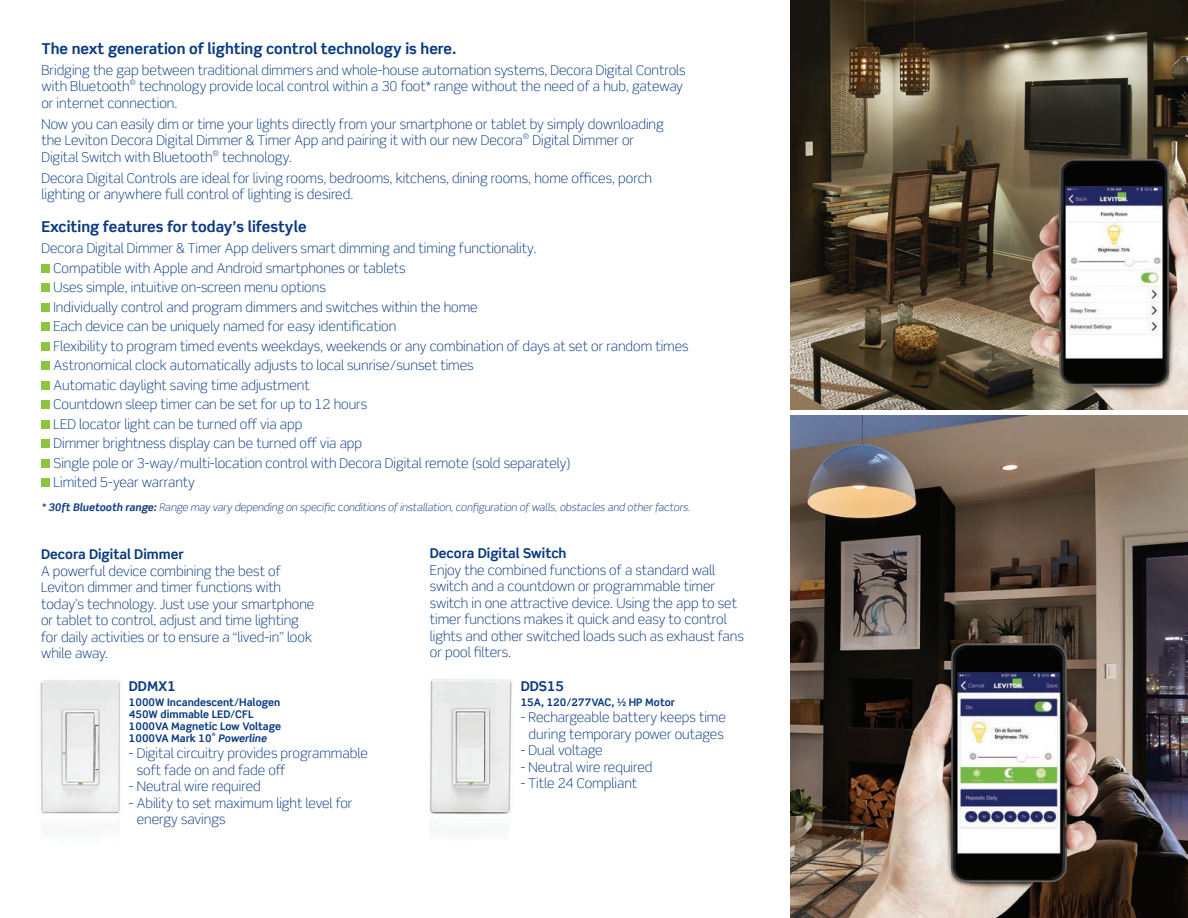
<style>
.page{position:relative;width:1188px;height:918px;background:#fff}
.page>*{position:absolute;margin:0;border:0;box-sizing:border-box;transform-origin:0 0}
.t1{font:700 15px "Scene Std";color:#083981}
.t2{font:300 13.5px/16.5px "Scene Std";color:#083981}
.t3{font:700 13.5px "Scene Std";color:#083981}
.t4{font:italic 300 10.5px "Scene Std";color:#083981}
.t5{font:700 10.5px/12px "Scene Std";color:#083981}
.t6{font:italic 700 10.5px "Scene Std";color:#083981}
.t7{font:700 4.5px "Scene Std";color:#083981}
.s1{font-weight:700}
</style>
<div class="page">
<div style="left:41px;top:264px;width:9px;height:9px;background:#8bc63e"></div>
<div style="left:41px;top:284px;width:9px;height:8px;background:#8bc63e"></div>
<div style="left:41px;top:303px;width:9px;height:9px;background:#8bc63e"></div>
<div style="left:41px;top:323px;width:9px;height:8px;background:#8bc63e"></div>
<div style="left:41px;top:342px;width:9px;height:9px;background:#8bc63e"></div>
<div style="left:41px;top:362px;width:9px;height:8px;background:#8bc63e"></div>
<div style="left:41px;top:381px;width:9px;height:9px;background:#8bc63e"></div>
<div style="left:41px;top:401px;width:9px;height:8px;background:#8bc63e"></div>
<div style="left:41px;top:420px;width:9px;height:9px;background:#8bc63e"></div>
<div style="left:41px;top:440px;width:9px;height:8px;background:#8bc63e"></div>
<div style="left:41px;top:459px;width:9px;height:9px;background:#8bc63e"></div>
<div style="left:41px;top:479px;width:9px;height:8px;background:#8bc63e"></div>
<img style="left:791px;top:416px;width:397px;height:502px">
<img style="left:791px;top:0;width:397px;height:410px">
<img style="left:40px;top:680px;width:81px;height:135px">
<img style="left:429px;top:679px;width:83px;height:155px">
<p class="t1" style="left:41px;top:39px;width:417px">The next generation of lighting control technology is here.</p>
<p class="t2" style="left:41px;top:62px;width:646px">Bridging the gap between traditional dimmers and whole-house automation systems, Decora Digital Controls with Bluetooth<sup>®</sup> technology provide local control within a 30 foot* range without the need of a hub, gateway or internet connection.</p>
<p class="t2" style="left:41px;top:116px;width:624px">Now you can easily dim or time your lights directly from your smartphone or tablet by simply downloading the Leviton Decora Digital Dimmer &amp; Timer App and pairing it with our new Decora<sup>®</sup> Digital Dimmer or<br>Digital Switch with Bluetooth<sup>®</sup> technology.</p>
<p class="t2" style="left:41px;top:170px;width:612px">Decora Digital Controls are ideal for living rooms, bedrooms, kitchens, dining rooms, home offices, porch lighting or anywhere full control of lighting is desired.</p>
<p class="t1" style="left:41px;top:217px;width:267px">Exciting features for today’s lifestyle</p>
<p class="t2" style="left:41px;top:240px;width:496px">Decora Digital Dimmer &amp; Timer App delivers smart dimming and timing functionality.</p>
<p class="t2" style="left:54px;top:260px;width:354px">Compatible with Apple and Android smartphones or tablets</p>
<p class="t2" style="left:54px;top:279px;width:274px">Uses simple, intuitive on-screen menu options</p>
<p class="t2" style="left:54px;top:299px;width:426px">Individually control and program dimmers and switches within the home</p>
<p class="t2" style="left:54px;top:318px;width:344px">Each device can be uniquely named for easy identification</p>
<p class="t2" style="left:54px;top:338px;width:637px">Flexibility to program timed events weekdays, weekends or any combination of days at set or random times</p>
<p class="t2" style="left:54px;top:357px;width:422px">Astronomical clock automatically adjusts to local sunrise/sunset times</p>
<p class="t2" style="left:54px;top:377px;width:258px">Automatic daylight saving time adjustment</p>
<p class="t2" style="left:54px;top:396px;width:315px">Countdown sleep timer can be set for up to 12 hours</p>
<p class="t2" style="left:54px;top:416px;width:250px">LED locator light can be turned off via app</p>
<p class="t2" style="left:54px;top:435px;width:310px">Dimmer brightness display can be turned off via app</p>
<p class="t2" style="left:54px;top:455px;width:519px">Single pole or 3-way/multi-location control with Decora Digital remote (sold separately)</p>
<p class="t2" style="left:54px;top:474px;width:143px">Limited 5-year warranty</p>
<p class="t4" style="left:41px;top:501px;width:650px"><span class="s1">* 30ft Bluetooth range:</span> Range may vary depending on specific conditions of installation, configuration of walls, obstacles and other factors.</p>
<p class="t3" style="left:41px;top:546px;width:144px">Decora Digital Dimmer</p>
<p class="t2" style="left:41px;top:563px;width:275px">A powerful device combining the best of Leviton dimmer and timer functions with today’s technology. Just use your smartphone or tablet to control, adjust and time lighting for daily activities or to ensure a “lived-in” look while away.</p>
<p class="t3" style="left:129px;top:678px;width:49px">DDMX1</p>
<p class="t5" style="left:129px;top:696px;width:154px">1000W Incandescent/Halogen<br>450W dimmable LED/CFL<br>1000VA Magnetic Low Voltage<br>1000VA Mark 10</p>
<p class="t7" style="left:212px;top:732px;width:5px">®</p>
<p class="t6" style="left:218px;top:732px;width:50px">Powerline</p>
<p class="t2" style="left:137px;top:745px;width:233px;text-indent:-8px">- Digital circuitry provides programmable soft fade on and fade off</p>
<p class="t2" style="left:129px;top:778px;width:133px">- Neutral wire required</p>
<p class="t2" style="left:137px;top:795px;width:217px;text-indent:-8px">- Ability to set maximum light level for energy savings</p>
<p class="t3" style="left:430px;top:545px;width:138px">Decora Digital Switch</p>
<p class="t2" style="left:430px;top:562px;width:315px">Enjoy the combined functions of a standard wall switch and a countdown or programmable timer switch in one attractive device. Using the app to set timer functions makes it quick and easy to control lights and other switched loads such as exhaust fans or pool filters.</p>
<p class="t3" style="left:521px;top:677px;width:45px">DDS15</p>
<p class="t5" style="left:521px;top:696px;width:156px">15A, 120/277VAC, ½ HP Motor</p>
<p class="t2" style="left:521px;top:709px;width:207px;text-align:center">- Rechargeable battery keeps time during temporary power outages</p>
<p class="t2" style="left:521px;top:742px;width:83px">- Dual voltage</p>
<p class="t2" style="left:521px;top:759px;width:133px">- Neutral wire required</p>
<p class="t2" style="left:521px;top:775px;width:118px">- Title 24 Compliant</p>
</div>
